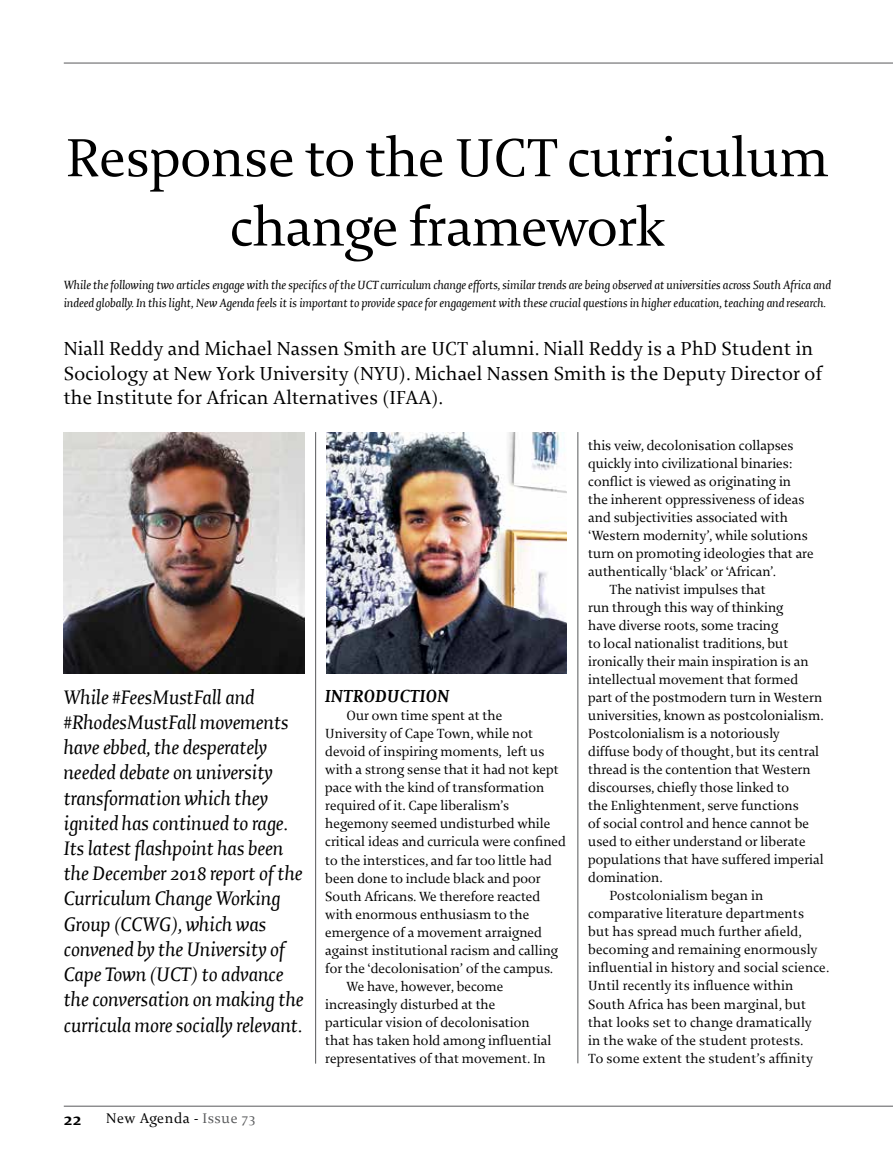
<style>
.page{position:relative;width:893px;height:1170px;background:#fff}
.page>*{position:absolute;margin:0;border:0;box-sizing:border-box;transform-origin:0 0}
.t1{font:57.75px/69.3px "Enigma";letter-spacing:-.01em;color:#000;text-align:center}
.t2{font:italic 21px/25.2px "Enigma";color:#000}
.t3{font:20.25px/24.3px "Enigma";letter-spacing:.01em;color:#000}
.t4{font:italic 700 18.75px "Enigma";letter-spacing:.01em;color:#000}
.t5{font:700 18.75px "Enigma";color:#000}
.t6{font:15px "Enigma";letter-spacing:.04em;color:#000}
.t7{font:14.25px "Enigma";color:#000}
.t8{font:italic 12.75px/18px "Enigma";color:#000}
.s1{color:#58595b}
</style>
<div class="page">
<hr style="left:64px;top:1105px;width:829px;height:1px;background:#58595b">
<hr style="left:64px;top:63px;width:829px;height:1px;background:#58595b">
<hr style="left:578px;top:432px;width:1px;height:631px;background:#58595b">
<hr style="left:315px;top:432px;width:1px;height:631px;background:#58595b">
<img style="left:64px;top:432px;width:241px;height:241px">
<img style="left:326px;top:432px;width:240px;height:241px">
<h1 class="t1" style="left:66px;top:125px;width:764px">Response to the UCT curriculum change framework</h1>
<p class="t8" style="left:64px;top:276px;width:769px">While the following two articles engage with the specifics of the UCT curriculum change efforts, similar trends are being observed at universities across South Africa and indeed globally. In this light, New Agenda feels it is important to provide space for engagement with these crucial questions in higher education, teaching and research.</p>
<h3 class="t3" style="left:64px;top:337px;width:760px">Niall Reddy and Michael Nassen Smith are UCT alumni. Niall Reddy is a PhD Student in<br>Sociology at New York University (NYU). Michael Nassen Smith is the Deputy Director of the Institute for African Alternatives (IFAA).</h3>
<p class="t2" style="left:64px;top:685px;width:241px">While #FeesMustFall and #RhodesMustFall movements have ebbed, the desperately needed debate on university transformation which they ignited has continued to rage.<br>Its latest flashpoint has been the December 2018 report of the<br>Curriculum Change Working<br>Group (CCWG), which was convened by the University of<br>Cape Town (UCT) to advance the conversation on making the curricula more socially relevant.</p>
<h3 class="t4" style="left:325px;top:685px;width:126px">INTRODUCTION</h3>
<p class="t7" style="left:347px;top:708px;width:157px">Our own time spent at the</p>
<p class="t7" style="left:325px;top:726px;width:209px">University of Cape Town, while not</p>
<p class="t7" style="left:325px;top:744px;width:221px">devoid of inspiring moments, left us</p>
<p class="t7" style="left:325px;top:762px;width:235px">with a strong sense that it had not kept</p>
<p class="t7" style="left:325px;top:780px;width:220px">pace with the kind of transformation</p>
<p class="t7" style="left:325px;top:798px;width:185px">required of it. Cape liberalism’s</p>
<p class="t7" style="left:325px;top:816px;width:227px">hegemony seemed undisturbed while</p>
<p class="t7" style="left:325px;top:834px;width:242px">critical ideas and curricula were confined</p>
<p class="t7" style="left:325px;top:852px;width:228px">to the interstices, and far too little had</p>
<p class="t7" style="left:325px;top:870px;width:217px">been done to include black and poor</p>
<p class="t7" style="left:325px;top:888px;width:217px">South Africans. We therefore reacted</p>
<p class="t7" style="left:325px;top:906px;width:205px">with enormous enthusiasm to the</p>
<p class="t7" style="left:325px;top:924px;width:218px">emergence of a movement arraigned</p>
<p class="t7" style="left:325px;top:942px;width:234px">against institutional racism and calling</p>
<p class="t7" style="left:325px;top:960px;width:229px">for the ‘decolonisation’ of the campus.</p>
<p class="t7" style="left:347px;top:978px;width:158px">We have, however, become</p>
<p class="t7" style="left:325px;top:996px;width:172px">increasingly disturbed at the</p>
<p class="t7" style="left:325px;top:1014px;width:206px">particular vision of decolonisation</p>
<p class="t7" style="left:325px;top:1032px;width:228px">that has taken hold among influential</p>
<p class="t7" style="left:325px;top:1050px;width:222px">representatives of that movement. In</p>
<h3 class="t5" style="left:64px;top:1108px;width:19px">22</h3>
<p class="t6" style="left:106px;top:1109px;width:151px">New Agenda - <span class="s1">Issue 73</span></p>
<p class="t7" style="left:588px;top:438px;width:207px">this veiw, decolonisation collapses</p>
<p class="t7" style="left:588px;top:456px;width:206px">quickly into civilizational binaries:</p>
<p class="t7" style="left:588px;top:474px;width:204px">conflict is viewed as originating in</p>
<p class="t7" style="left:588px;top:492px;width:218px">the inherent oppressiveness of ideas</p>
<p class="t7" style="left:588px;top:510px;width:201px">and subjectivities associated with</p>
<p class="t7" style="left:588px;top:528px;width:221px">‘Western modernity’, while solutions</p>
<p class="t7" style="left:588px;top:546px;width:227px">turn on promoting ideologies that are</p>
<p class="t7" style="left:588px;top:564px;width:190px">authentically ‘black’ or ‘African’.</p>
<p class="t7" style="left:609px;top:582px;width:158px">The nativist impulses that</p>
<p class="t7" style="left:588px;top:600px;width:197px">run through this way of thinking</p>
<p class="t7" style="left:588px;top:618px;width:192px">have diverse roots, some tracing</p>
<p class="t7" style="left:588px;top:636px;width:202px">to local nationalist traditions, but</p>
<p class="t7" style="left:588px;top:654px;width:222px">ironically their main inspiration is an</p>
<p class="t7" style="left:588px;top:672px;width:211px">intellectual movement that formed</p>
<p class="t7" style="left:588px;top:690px;width:235px">part of the postmodern turn in Western</p>
<p class="t7" style="left:588px;top:708px;width:237px">universities, known as postcolonialism.</p>
<p class="t7" style="left:588px;top:726px;width:193px">Postcolonialism is a notoriously</p>
<p class="t7" style="left:588px;top:744px;width:233px">diffuse body of thought, but its central</p>
<p class="t7" style="left:588px;top:762px;width:224px">thread is the contention that Western</p>
<p class="t7" style="left:588px;top:780px;width:203px">discourses, chiefly those linked to</p>
<p class="t7" style="left:588px;top:798px;width:212px">the Enlightenment, serve functions</p>
<p class="t7" style="left:588px;top:816px;width:222px">of social control and hence cannot be</p>
<p class="t7" style="left:588px;top:834px;width:219px">used to either understand or liberate</p>
<p class="t7" style="left:588px;top:852px;width:237px">populations that have suffered imperial</p>
<p class="t7" style="left:588px;top:870px;width:76px">domination.</p>
<p class="t7" style="left:609px;top:888px;width:156px">Postcolonialism began in</p>
<p class="t7" style="left:588px;top:906px;width:218px">comparative literature departments</p>
<p class="t7" style="left:588px;top:924px;width:215px">but has spread much further afield,</p>
<p class="t7" style="left:588px;top:942px;width:231px">becoming and remaining enormously</p>
<p class="t7" style="left:588px;top:960px;width:243px">influential in history and social science.</p>
<p class="t7" style="left:588px;top:978px;width:207px">Until recently its influence within</p>
<p class="t7" style="left:588px;top:996px;width:219px">South Africa has been marginal, but</p>
<p class="t7" style="left:588px;top:1014px;width:225px">that looks set to change dramatically</p>
<p class="t7" style="left:588px;top:1032px;width:217px">in the wake of the student protests.</p>
<p class="t7" style="left:588px;top:1050px;width:226px">To some extent the student’s affinity</p>
</div>
